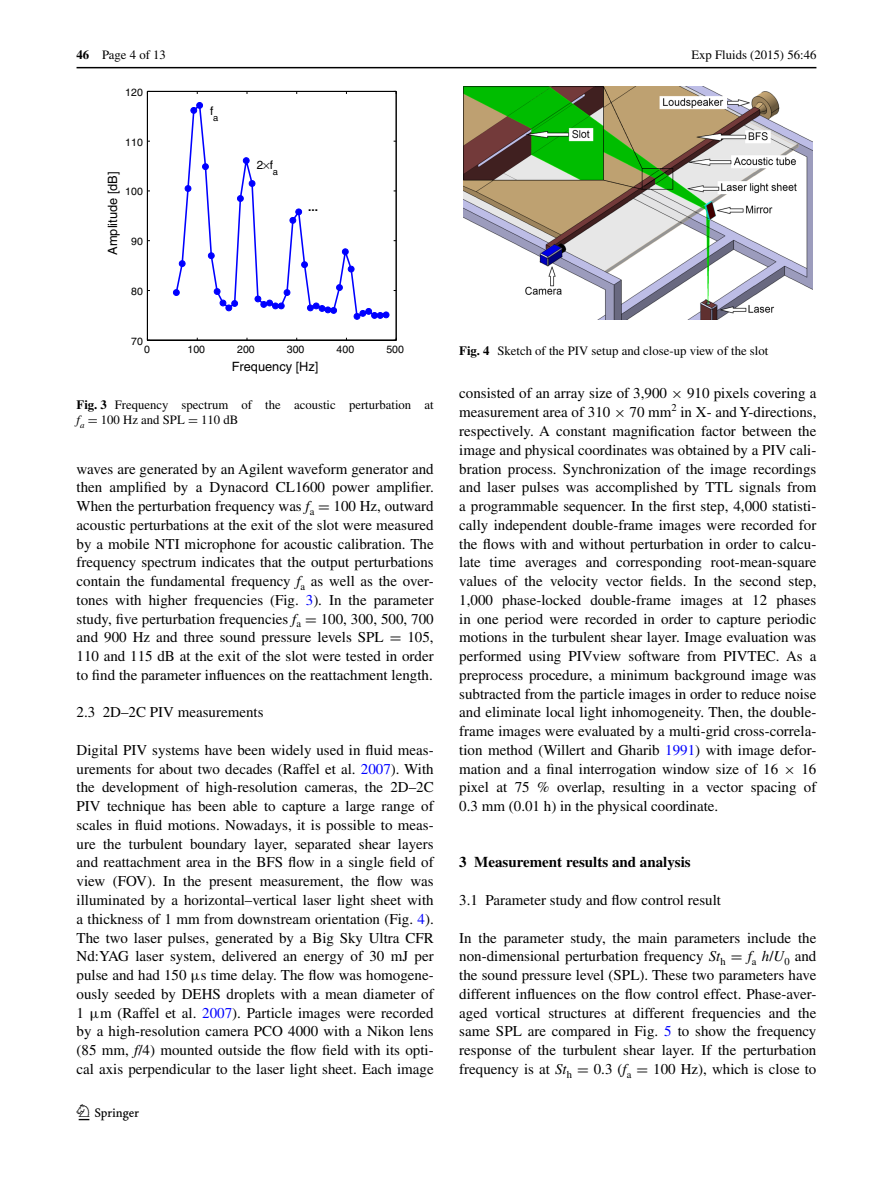
<style>
.page{position:relative;width:893px;height:1187px;background:#fff}
.page>*{position:absolute;margin:0;border:0;box-sizing:border-box;transform-origin:0 0}
.t1{font:22.5px "Springnew";color:#000}
.t2{font:15px/18.8px "Times";color:#000;text-align:justify}
.t3{font:700 15px "Times";color:#000}
.t4{font:12.75px/15px "Times";color:#000}
.t5{font:12.75px "Helvetica";color:#000}
.t6{font:11.7px "Helvetica";color:#000}
.t7{font:700 11.7px "Helvetica";color:#000}
.t8{font:10.5px "Helvetica";color:#000}
.t9{font:9.45px "Helvetica";color:#000}
.s1{font-weight:700}
.s2{font-style:italic}
.s3{font-family:"MTSY"}
.s4{color:#00f}
.s5{font-family:"MTGU"}
</style>
<div class="page">
<hr style="left:77px;top:67px;width:739px;height:1px;background:#000">
<div style="left:147px;top:91px;width:250px;height:249px;background:#fff;border:1px solid #fff"></div>
<hr style="left:147px;top:91px;width:1px;height:249px;background:#000">
<hr style="left:396px;top:91px;width:1px;height:249px;background:#000">
<hr style="left:147px;top:340px;width:249px;height:1px;background:#000">
<hr style="left:147px;top:91px;width:249px;height:1px;background:#000">
<svg style="left:173px;top:102px;width:217px;height:218px"></svg>
<img style="left:463px;top:87px;width:349px;height:232px">
<svg style="left:263px;top:163px;width:7px;height:6px"></svg>
<p class="t4" style="left:77px;top:48px;width:91px"><span class="s1">46</span> Page 4 of 13</p>
<p class="t8" style="left:125px;top:86px;width:19px">120</p>
<p class="t8" style="left:125px;top:136px;width:19px">110</p>
<p class="t5" style="left:105px;top:255px;width:85px;rotate:-90deg">Amplitude [dB]</p>
<p class="t8" style="left:125px;top:185px;width:19px">100</p>
<p class="t8" style="left:131px;top:235px;width:13px">90</p>
<p class="t8" style="left:131px;top:285px;width:13px">80</p>
<p class="t6" style="left:210px;top:104px;width:5px">f</p>
<p class="t9" style="left:213px;top:112px;width:7px">a</p>
<p class="t6" style="left:257px;top:158px;width:18px">2 f</p>
<p class="t9" style="left:273px;top:166px;width:7px">a</p>
<p class="t7" style="left:308px;top:199px;width:11px">...</p>
<p class="t8" style="left:131px;top:335px;width:13px">70</p>
<p class="t8" style="left:144px;top:343px;width:7px">0</p>
<p class="t8" style="left:187px;top:343px;width:19px">100</p>
<p class="t8" style="left:237px;top:343px;width:19px">200</p>
<p class="t8" style="left:287px;top:343px;width:19px">300</p>
<p class="t8" style="left:337px;top:343px;width:19px">400</p>
<p class="t8" style="left:386px;top:343px;width:19px">500</p>
<p class="t5" style="left:232px;top:359px;width:88px">Frequency [Hz]</p>
<p class="t4" style="left:77px;top:397px;width:359px"><span class="s1">Fig. 3</span> Frequency spectrum of the acoustic perturbation at <span class="s2">f</span><sub>a</sub> <span class="s3">=</span> 100 Hz and SPL <span class="s3">=</span> 110 dB</p>
<p class="t2" style="left:77px;top:459px;width:359px">waves are generated by an Agilent waveform generator and then amplified by a Dynacord CL1600 power amplifier.<br>When the perturbation frequency was <span class="s2">f</span><sub>a</sub> <span class="s3">=</span> 100 Hz, outward acoustic perturbations at the exit of the slot were measured by a mobile NTI microphone for acoustic calibration. The frequency spectrum indicates that the output perturbations contain the fundamental frequency <span class="s2">f</span><sub>a</sub> as well as the over&shy;tones with higher frequencies (Fig. <span class="s4">3</span>). In the parameter study, five perturbation frequencies <span class="s2">f</span><sub>a</sub> <span class="s3">=</span> 100, 300, 500, 700 and 900 Hz and three sound pressure levels SPL <span class="s3">=</span> 105, 110 and 115 dB at the exit of the slot were tested in order to find the parameter influences on the reattachment length.</p>
<p class="t2" style="left:77px;top:702px;width:189px">2.3 2D–2C PIV measurements</p>
<p class="t2" style="left:77px;top:740px;width:359px">Digital PIV systems have been widely used in fluid meas&shy;urements for about two decades (Raffel et al. <span class="s4">2007</span>). With the development of high-resolution cameras, the 2D–2C PIV technique has been able to capture a large range of scales in fluid motions. Nowadays, it is possible to meas&shy;ure the turbulent boundary layer, separated shear layers and reattachment area in the BFS flow in a single field of view (FOV). In the present measurement, the flow was illuminated by a horizontal–vertical laser light sheet with a thickness of 1 mm from downstream orientation (Fig. <span class="s4">4</span>).<br>The two laser pulses, generated by a Big Sky Ultra CFR Nd:YAG laser system, delivered an energy of 30 mJ per pulse and had 150 <span class="s5">μ</span>s time delay. The flow was homogene&shy;ously seeded by DEHS droplets with a mean diameter of 1 <span class="s5">μ</span>m (Raffel et al. <span class="s4">2007</span>). Particle images were recorded by a high-resolution camera PCO 4000 with a Nikon lens (85 mm, <span class="s2">f</span>/4) mounted outside the flow field with its opti&shy;cal axis perpendicular to the laser light sheet. Each image</p>
<h1 class="t1" style="left:79px;top:1104px;width:62px">1 3</h1>
<p class="t4" style="left:691px;top:48px;width:127px">Exp Fluids (2015) 56:46</p>
<p class="t4" style="left:459px;top:342px;width:311px"><span class="s1">Fig. 4</span> Sketch of the PIV setup and close-up view of the slot</p>
<p class="t2" style="left:459px;top:384px;width:359px">consisted of an array size of 3,900 <span class="s3">×</span> 910 pixels covering a measurement area of 310 <span class="s3">×</span> 70 mm<sup>2</sup> in X- and Y-directions, respectively. A constant magnification factor between the image and physical coordinates was obtained by a PIV cali&shy;bration process. Synchronization of the image recordings and laser pulses was accomplished by TTL signals from a programmable sequencer. In the first step, 4,000 statisti&shy;cally independent double-frame images were recorded for the flows with and without perturbation in order to calcu&shy;late time averages and corresponding root-mean-square values of the velocity vector fields. In the second step, 1,000 phase-locked double-frame images at 12 phases in one period were recorded in order to capture periodic motions in the turbulent shear layer. Image evaluation was performed using PIVview software from PIVTEC. As a preprocess procedure, a minimum background image was subtracted from the particle images in order to reduce noise and eliminate local light inhomogeneity. Then, the double&shy;frame images were evaluated by a multi-grid cross-correla&shy;tion method (Willert and Gharib <span class="s4">1991</span>) with image defor&shy;mation and a final interrogation window size of 16 <span class="s3">×</span> 16 pixel at 75 % overlap, resulting in a vector spacing of 0.3 mm (0.01 h) in the physical coordinate.</p>
<p class="t3" style="left:459px;top:853px;width:233px">3 Measurement results and analysis</p>
<p class="t2" style="left:459px;top:890px;width:263px">3.1 Parameter study and flow control result</p>
<p class="t2" style="left:459px;top:927px;width:359px">In the parameter study, the main parameters include the non-dimensional perturbation frequency <span class="s2">St</span><sub>h</sub> <span class="s3">=</span> <span class="s2">f</span><sub>a</sub> <span class="s2">h</span>/<span class="s2">U</span><sub>0</sub> and the sound pressure level (SPL). These two parameters have different influences on the flow control effect. Phase-aver&shy;aged vortical structures at different frequencies and the same SPL are compared in Fig. <span class="s4">5</span> to show the frequency response of the turbulent shear layer. If the perturbation frequency is at <span class="s2">St</span><sub>h</sub> <span class="s3">=</span> 0.3 (<span class="s2">f</span><sub>a</sub> <span class="s3">=</span> 100 Hz), which is close to</p>
</div>
